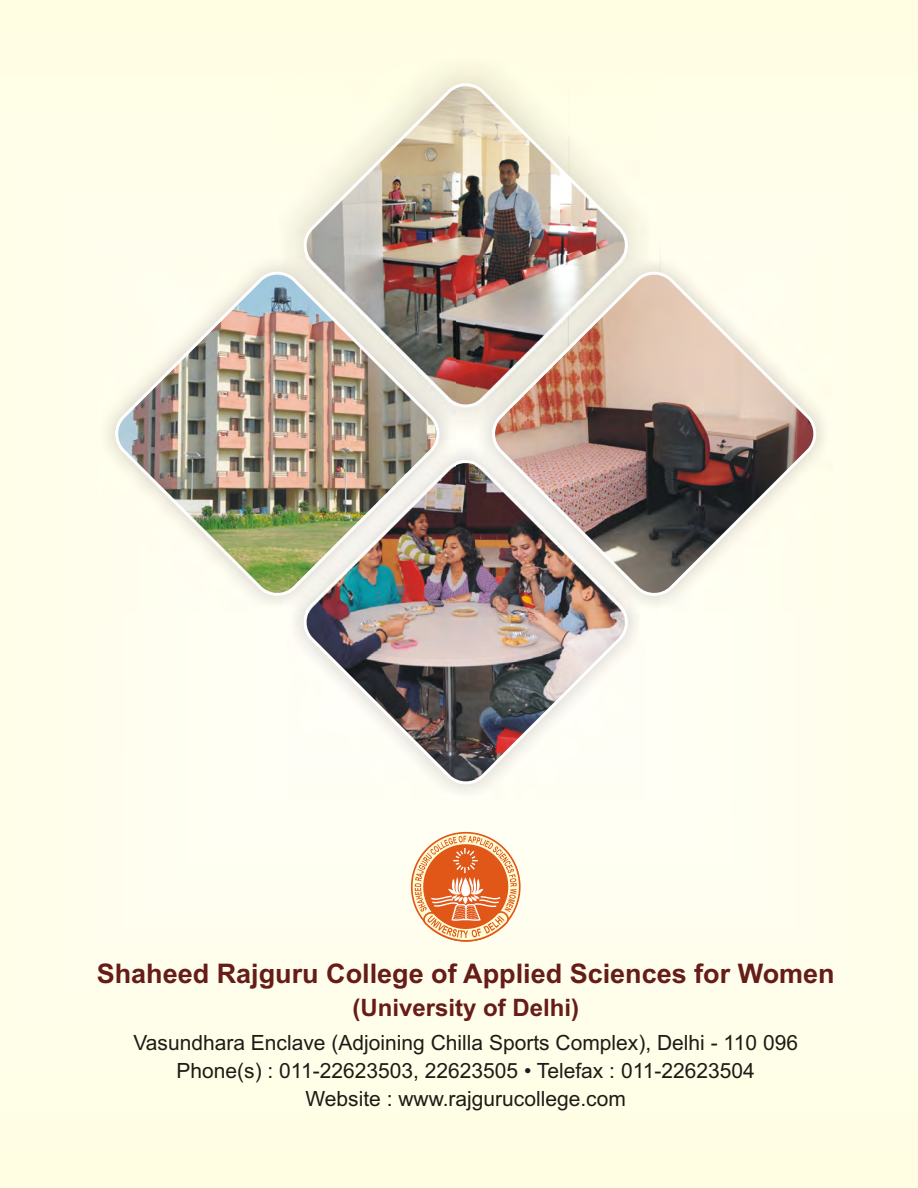
<style>
.page{position:relative;width:918px;height:1188px;background:#fffeea}
.page>*{position:absolute;margin:0;border:0;box-sizing:border-box;transform-origin:0 0}
.t1{font:700 27px "Arial";color:#661c17}
.t2{font:700 24px "Arial";color:#661c17}
.t3{font:21px/28.2px "Arial";color:#1f1a17;text-align:center}
</style>
<div class="page">
<svg style="left:411px;top:832px;width:110px;height:110px"></svg>
<img style="left:294px;top:62px;width:343px;height:378px">
<img style="left:298px;top:78px;width:335px;height:335px">
<div style="left:287px;top:444px;width:357px;height:357px;background:#fffef4"></div>
<img style="left:298px;top:455px;width:335px;height:334px">
<img style="left:108px;top:255px;width:348px;height:357px">
<img style="left:110px;top:267px;width:335px;height:334px">
<img style="left:476px;top:255px;width:347px;height:357px">
<img style="left:487px;top:267px;width:334px;height:334px">
<p class="t1" style="left:97px;top:964px;width:740px">Shaheed Rajguru College of Applied Sciences for Women</p>
<p class="t2" style="left:352px;top:999px;width:228px">(University of Delhi)</p>
<p class="t3" style="left:133px;top:1031px;width:666px">Vasundhara Enclave (Adjoining Chilla Sports Complex), Delhi - 110 096<br>Phone(s) : 011-22623503, 22623505 • Telefax : 011-22623504<br>Website : www.rajgurucollege.com</p>
</div>
